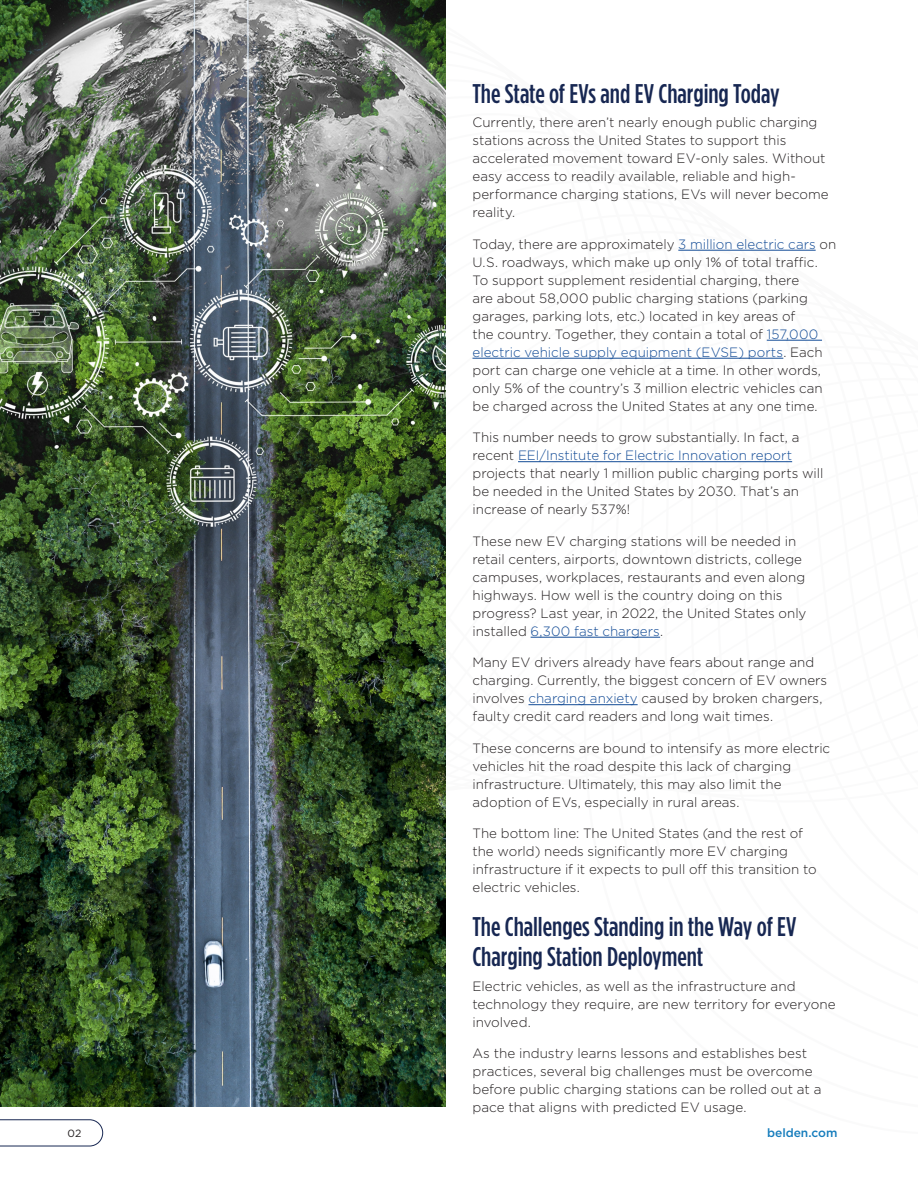
<style>
.page{position:relative;width:918px;height:1188px;background:#fff}
.page>*{position:absolute;margin:0;border:0;box-sizing:border-box;transform-origin:0 0}
.interior-headers{font:500 27px/30px "Gotham Condensed";color:#172752}
.Body_Copy{font:300 13.5px/18px "Gotham";color:#231f20}
.t1{font:500 12px "Gotham";letter-spacing:-.005em;color:#157cbc}
.t2{font:10.5px "Gotham";color:#231f20}
.s1{color:#124b96}
</style>
<div class="page">
<hr style="left:678px;top:250px;width:138px;height:1px;background:#124b96">
<hr style="left:767px;top:340px;width:55px;height:1px;background:#124b96">
<hr style="left:472px;top:358px;width:311px;height:1px;background:#124b96">
<hr style="left:518px;top:461px;width:274px;height:1px;background:#124b96">
<hr style="left:531px;top:637px;width:129px;height:1px;background:#124b96">
<hr style="left:529px;top:704px;width:109px;height:1px;background:#124b96">
<img style="left:0;top:0;width:446px;height:1107px">
<svg style="left:0;top:1119px;width:103px;height:27px"></svg>
<p class="interior-headers" style="left:472px;top:78px;width:309px">The State of EVs and EV Charging Today</p>
<p class="Body_Copy" style="left:472px;top:113px;width:358px">Currently, there aren’t nearly enough public charging stations across the United States to support this accelerated movement toward EV-only sales. Without easy access to readily available, reliable and high&shy;performance charging stations, EVs will never become reality.</p>
<p class="Body_Copy" style="left:472px;top:235px;width:365px">Today, there are approximately <span class="s1">3 million electric cars</span> on U.S. roadways, which make up only 1% of total traffic.<br>To support supplement residential charging, there<br>are about 58,000 public charging stations (parking garages, parking lots, etc.) located in key areas of<br>the country. Together, they contain a total of <span class="s1">157,000 electric vehicle supply equipment (EVSE) ports</span>. Each port can charge one vehicle at a time. In other words, only 5% of the country’s 3 million electric vehicles can be charged across the United States at any one time.</p>
<p class="Body_Copy" style="left:472px;top:428px;width:352px">This number needs to grow substantially. In fact, a recent <span class="s1">EEI/Institute for Electric Innovation report </span>projects that nearly 1 million public charging ports will be needed in the United States by 2030. That’s an increase of nearly 537%!</p>
<p class="Body_Copy" style="left:472px;top:532px;width:335px">These new EV charging stations will be needed in retail centers, airports, downtown districts, college campuses, workplaces, restaurants and even along highways. How well is the country doing on this progress? Last year, in 2022, the United States only installed <span class="s1">6,300 fast chargers</span>.</p>
<p class="Body_Copy" style="left:472px;top:653px;width:356px">Many EV drivers already have fears about range and charging. Currently, the biggest concern of EV owners involves <span class="s1">charging anxiety</span> caused by broken chargers, faulty credit card readers and long wait times.</p>
<p class="Body_Copy" style="left:472px;top:739px;width:359px">These concerns are bound to intensify as more electric vehicles hit the road despite this lack of charging infrastructure. Ultimately, this may also limit the adoption of EVs, especially in rural areas.</p>
<p class="Body_Copy" style="left:472px;top:824px;width:346px">The bottom line: The United States (and the rest of the world) needs significantly more EV charging infrastructure if it expects to pull off this transition to electric vehicles.</p>
<p class="interior-headers" style="left:472px;top:911px;width:326px">The Challenges Standing in the Way of EV<br>Charging Station Deployment</p>
<p class="Body_Copy" style="left:472px;top:976px;width:365px">Electric vehicles, as well as the infrastructure and technology they require, are new territory for everyone involved.</p>
<p class="Body_Copy" style="left:472px;top:1044px;width:350px">As the industry learns lessons and establishes best practices, several big challenges must be overcome before public charging stations can be rolled out at a pace that aligns with predicted EV usage.</p>
<p class="t2" style="left:68px;top:1127px;width:15px">02</p>
<p class="t1" style="left:767px;top:1125px;width:72px">belden.com</p>
</div>
